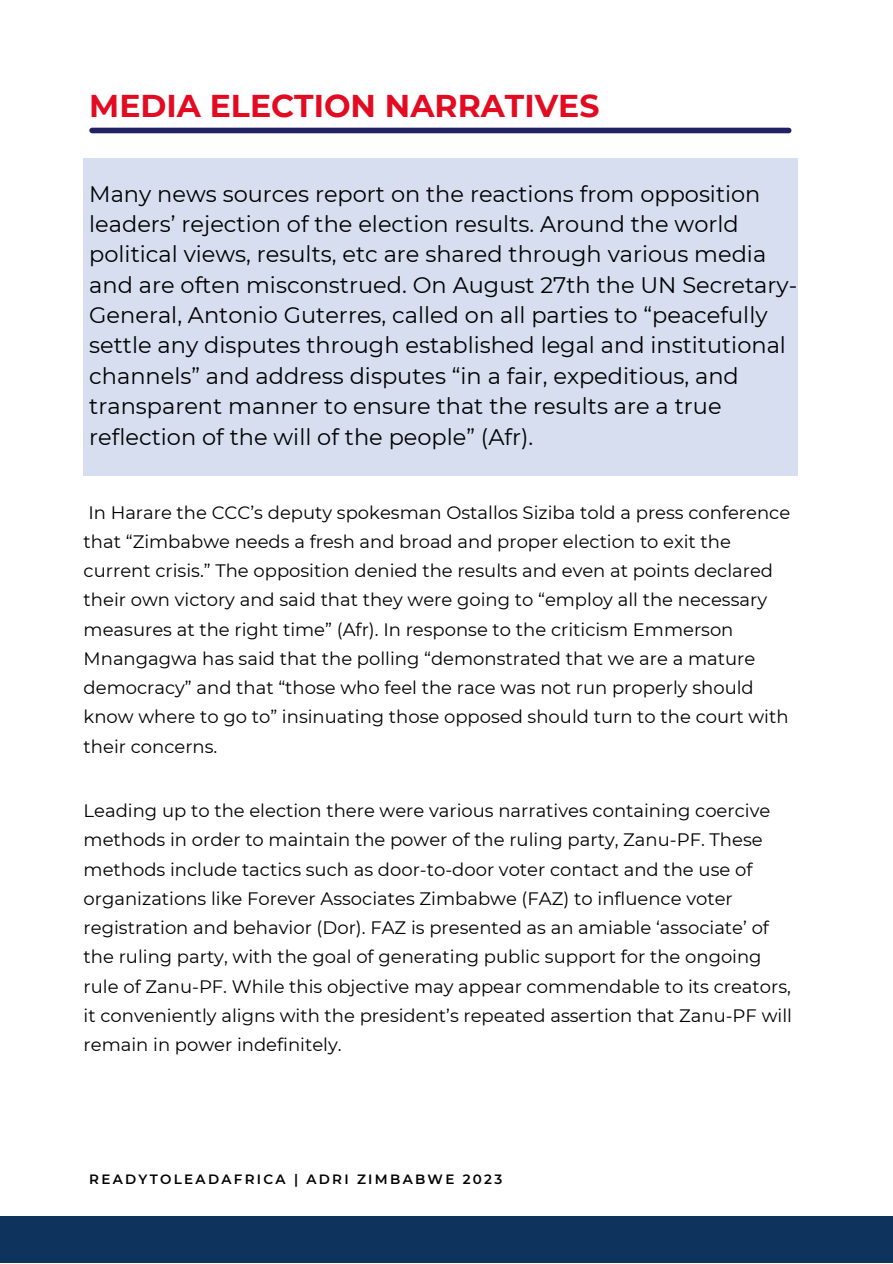
<style>
.page{position:relative;width:893px;height:1264px;background:#fff}
.page>*{position:absolute;margin:0;border:0;box-sizing:border-box;transform-origin:0 0}
.t1{font:700 31.5px "Montserrat";color:#e30b21}
.t2{font:22.5px/30.3px "Montserrat";color:#000001}
.t3{font:18px/29.2px "Montserrat";color:#000}
.t4{font:600 13.5px "Montserrat";letter-spacing:.17em;color:#000001}
</style>
<div class="page">
<div style="left:83px;top:159px;width:714px;height:317px;background:#d6deef"></div>
<div style="left:0;top:1216px;width:892px;height:46px;background:#0e335c"></div>
<div style="left:92px;top:128px;width:696px;height:5px;background:#212163"></div>
<p class="t1" style="left:89px;top:87px;width:511px">MEDIA ELECTION NARRATIVES</p>
<p class="t2" style="left:89px;top:178px;width:709px">Many news sources report on the reactions from opposition leaders’ rejection of the election results. Around the world political views, results, etc are shared through various media and are often misconstrued. On August 27th the UN Secretary-General, Antonio Guterres, called on all parties to “peacefully settle any disputes through established legal and institutional channels” and address disputes “in a fair, expeditious, and transparent manner to ensure that the results are a true reflection of the will of the people” (Afr).</p>
<p class="t3" style="left:84px;top:497px;width:708px">In Harare the CCC’s deputy spokesman Ostallos Siziba told a press conference that “Zimbabwe needs a fresh and broad and proper election to exit the current crisis.” The opposition denied the results and even at points declared their own victory and said that they were going to “employ all the necessary measures at the right time” (Afr). In response to the criticism Emmerson Mnangagwa has said that the polling “demonstrated that we are a mature democracy” and that “those who feel the race was not run properly should know where to go to” insinuating those opposed should turn to the court with their concerns.</p>
<p class="t3" style="left:84px;top:796px;width:709px">Leading up to the election there were various narratives containing coercive methods in order to maintain the power of the ruling party, Zanu-PF. These methods include tactics such as door-to-door voter contact and the use of organizations like Forever Associates Zimbabwe (FAZ) to influence voter registration and behavior (Dor). FAZ is presented as an amiable ‘associate’ of the ruling party, with the goal of generating public support for the ongoing rule of Zanu-PF. While this objective may appear commendable to its creators, it conveniently aligns with the president’s repeated assertion that Zanu-PF will remain in power indefinitely.</p>
<p class="t4" style="left:89px;top:1170px;width:414px">READYTOLEADAFRICA | ADRI ZIMBABWE 2023</p>
</div>
